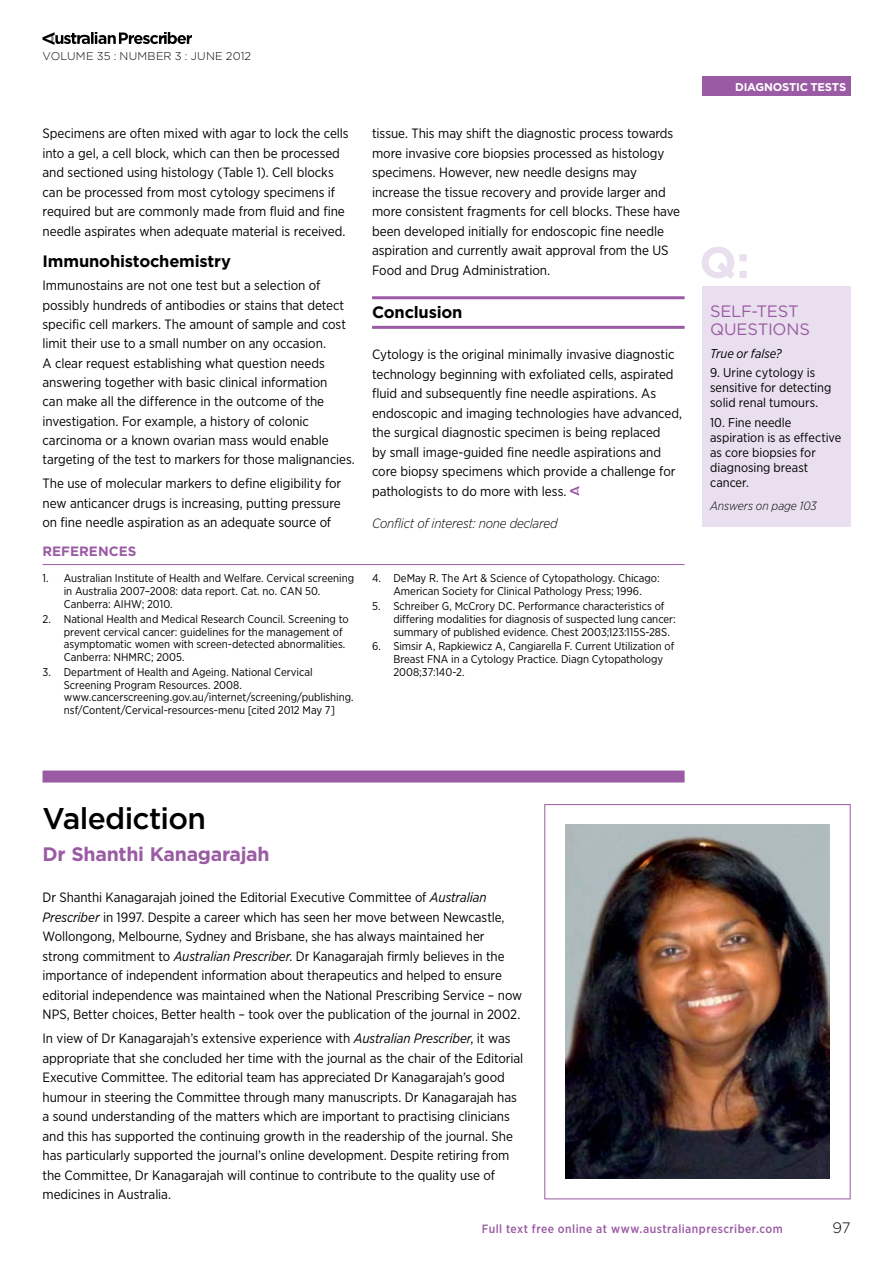
<style>
.page{position:relative;width:893px;height:1263px;background:#fff}
.page>*{position:absolute;margin:0;border:0;box-sizing:border-box;transform-origin:0 0}
.t1{font:500 30px "Gotham";letter-spacing:-.025em;color:#000}
.t2{font:700 19.5px "Gotham";letter-spacing:-.015em;color:#9b5ba4}
.t3{font:700 16.5px "Gotham";letter-spacing:-.01em;color:#000}
.t4{font:16.5px/18px "Gotham";letter-spacing:-.01em;color:#9b5ba4}
.t5{font:300 15px "Gotham";color:#000}
.t6{font:13.5px/19.5px "Gotham Narrow";letter-spacing:-.005em;color:#000}
.t7{font:italic 300 13.5px "Gotham Narrow";letter-spacing:-.015em;color:#000}
.t8{font:700 13.5px "Gotham";color:#9b5ba4}
.t9{font:12.75px/15px "Gotham Narrow";color:#000}
.t10{font:italic 12.75px "Gotham Narrow";color:#000}
.t11{font:500 12px "Gotham Narrow";letter-spacing:.035em;color:#9b5ba4}
.t12{font:italic 300 12px "Gotham Narrow";color:#000}
.t13{font:11.25px/12.8px "Gotham Narrow";letter-spacing:-.005em;color:#000}
.t14{font:300 11.25px "Gotham";letter-spacing:.02em;color:#000}
.t15{font:700 11.25px "Gotham";color:#fff}
.s1{font-style:italic}
</style>
<div class="page">
<svg style="left:43px;top:32px;width:149px;height:13px"></svg>
<div style="left:702px;top:77px;width:148px;height:19px;background:#9b5ba4"></div>
<div style="left:702px;top:286px;width:148px;height:241px;background:#e9dfee"></div>
<svg style="left:702px;top:247px;width:45px;height:32px"></svg>
<hr style="left:43px;top:564px;width:642px;height:1px;background:#9b5ba4">
<hr style="left:372px;top:296px;width:313px;height:3px;background:#9b5ba4">
<hr style="left:372px;top:326px;width:313px;height:3px;background:#9b5ba4">
<svg style="left:570px;top:486px;width:9px;height:10px"></svg>
<div style="left:544px;top:804px;width:306px;height:395px;border:1px solid #9b5ba4"></div>
<img style="left:565px;top:825px;width:264px;height:353px">
<div style="left:43px;top:770px;width:642px;height:12px;background:#9b5ba4"></div>
<p class="t14" style="left:43px;top:48px;width:164px">VOLUME 35 : NUMBER 3 : JUNE</p>
<p class="t14" style="left:226px;top:48px;width:27px">2012</p>
<p class="t6" style="left:43px;top:124px;width:308px">Specimens are often mixed with agar to lock the cells into a gel, a cell block, which can then be processed and sectioned using histology (Table 1). Cell blocks can be processed from most cytology specimens if required but are commonly made from fluid and fine needle aspirates when adequate material is received.</p>
<p class="t3" style="left:43px;top:250px;width:190px">I mmunohistochemistry</p>
<p class="t6" style="left:43px;top:276px;width:314px">Immunostains are not one test but a selection of possibly hundreds of antibodies or stains that detect specific cell markers. The amount of sample and cost limit their use to a small number on any occasion.<br>A clear request establishing what question needs answering together with basic clinical information<br>can make all the difference in the outcome of the investigation. For example, a history of colonic carcinoma or a known ovarian mass would enable targeting of the test to markers for those malignancies.</p>
<p class="t6" style="left:43px;top:473px;width:300px;text-align:justify">The use of molecular markers to define eligibility for new anticancer drugs is increasing, putting pressure on fine needle aspiration as an adequate source of</p>
<p class="t8" style="left:43px;top:542px;width:95px">References</p>
<p class="t13" style="left:64px;top:572px;width:292px;text-indent:-21px">1. Australian Institute of Health and Welfare. Cervical screening in Australia 2007–2008: data report. Cat. no. CAN 50.<br>Canberra: AIHW; 2010.</p>
<p class="t13" style="left:64px;top:612px;width:286px;text-indent:-21px">2. National Health and Medical Research Council. Screening to prevent cervical cancer: guidelines for the management of asymptomatic women with screen-detected abnormalities.<br>Canberra: NHMRC; 2005.</p>
<p class="t13" style="left:64px;top:665px;width:291px;text-indent:-21px">3. Department of Health and Ageing. National Cervical Screening Program Resources. 2008. www.cancerscreening.gov.au/internet/screening/publishing. nsf/Content/Cervical-resources-menu [cited 2012 May 7]</p>
<p class="t6" style="left:372px;top:124px;width:310px">tissue. This may shift the diagnostic process towards more invasive core biopsies processed as histology specimens. However, new needle designs may increase the tissue recovery and provide larger and more consistent fragments for cell blocks. These have been developed initially for endoscopic fine needle aspiration and currently await approval from the US Food and Drug Administration.</p>
<p class="t3" style="left:372px;top:302px;width:92px">Conclusion</p>
<p class="t6" style="left:372px;top:344px;width:312px">Cytology is the original minimally invasive diagnostic technology beginning with exfoliated cells, aspirated fluid and subsequently fine needle aspirations. As endoscopic and imaging technologies have advanced, the surgical diagnostic specimen is being replaced<br>by small image-guided fine needle aspirations and core biopsy specimens which provide a challenge for pathologists to do more with less.</p>
<p class="t7" style="left:372px;top:515px;width:187px">Conflict of interest: none declared</p>
<p class="t13" style="left:372px;top:572px;width:289px;text-align:center">4. DeMay R. The Art &amp; Science of Cytopathology. Chicago:<br>American Society for Clinical Pathology Press; 1996.</p>
<p class="t13" style="left:393px;top:599px;width:284px;text-indent:-21px">5. Schreiber G, McCrory DC. Performance characteristics of differing modalities for diagnosis of suspected lung cancer: summary of published evidence. Chest 2003;123:115S-28S.</p>
<p class="t13" style="left:393px;top:640px;width:282px;text-indent:-21px">6. Simsir A, Rapkiewicz A, Cangiarella F. Current Utilization of<br>Breast FNA in a Cytology Practice. Diagn Cytopathology<br>2008;37:140-2.</p>
<p class="t15" style="left:735px;top:79px;width:37px">DIAGNOSTI</p>
<p class="t15" style="left:800px;top:79px;width:19px">C TESTS</p>
<p class="t4" style="left:710px;top:301px;width:99px">SELF-TEST<br>QUESTIONS</p>
<p class="t10" style="left:710px;top:346px;width:73px">True or false?</p>
<p class="t9" style="left:710px;top:365px;width:123px">9. Urine cytology is sensitive for detecting solid renal tumours.</p>
<p class="t9" style="left:710px;top:414px;width:133px">10. Fine needle aspiration is as effective as core biopsies for diagnosing breast cancer.</p>
<p class="t12" style="left:710px;top:499px;width:108px">Answers on page 103</p>
<h1 class="t1" style="left:43px;top:798px;width:165px">Valediction</h1>
<h2 class="t2" style="left:43px;top:841px;width:229px">Dr Shanthi Kanagarajah</h2>
<p class="t6" style="left:43px;top:888px;width:481px">Dr Shanthi Kanagarajah joined the Editorial Executive Committee of <span class="s1">Australian Prescriber</span> in 1997. Despite a career which has seen her move between Newcastle, Wollongong, Melbourne, Sydney and Brisbane, she has always maintained her strong commitment to <span class="s1">Australian Prescriber</span>. Dr Kanagarajah firmly believes in the importance of independent information about therapeutics and helped to ensure editorial independence was maintained when the National Prescribing Service – now NPS, Better choices, Better health – took over the publication of the journal in 2002.</p>
<p class="t6" style="left:43px;top:1028px;width:482px">In view of Dr Kanagarajah’s extensive experience with <span class="s1">Australian Prescriber</span>, it was appropriate that she concluded her time with the journal as the chair of the Editorial Executive Committee. The editorial team has appreciated Dr Kanagarajah’s good humour in steering the Committee through many manuscripts. Dr Kanagarajah has a sound understanding of the matters which are important to practising clinicians and this has supported the continuing growth in the readership of the journal. She has particularly supported the journal’s online development. Despite retiring from the Committee, Dr Kanagarajah will continue to contribute to the quality use of medicines in Australia.</p>
<p class="t11" style="left:482px;top:1221px;width:302px">Full text free online at www.australianprescriber.com</p>
<p class="t5" style="left:832px;top:1218px;width:19px">97</p>
</div>
